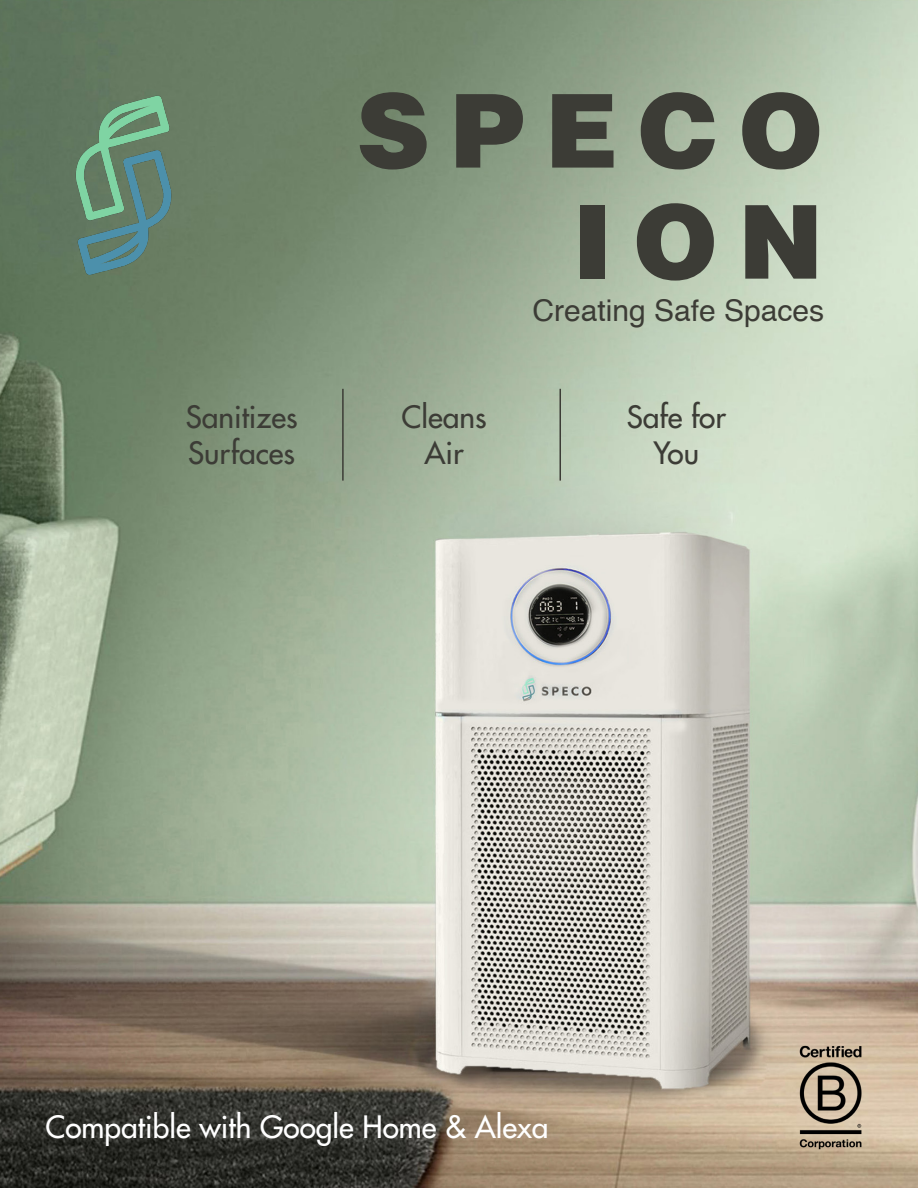
<style>
.page{position:relative;width:918px;height:1188px;background:#fff}
.page>*{position:absolute;margin:0;border:0;box-sizing:border-box;transform-origin:0 0}
.t1{font:900 102px "Helvetica";letter-spacing:.2em;color:#3c3c36}
.t2{font:30px "Futura";color:#3c3c36}
.t3{font:30px "Futura";color:#fff}
.t4{font:30px "Helvetica";color:#3c3c36}
</style>
<div class="page">
<img style="left:0;top:0;width:918px;height:1188px">
<img style="left:787px;top:1033px;width:82px;height:127px">
<img style="left:76px;top:94px;width:116px;height:182px">
<hr style="left:342px;top:389px;width:2px;height:92px;background:#3c3c36">
<hr style="left:560px;top:389px;width:1px;height:92px;background:#3c3c36">
<p class="t1" style="left:356px;top:64px;width:468px">SPECO</p>
<p class="t1" style="left:573px;top:175px;width:252px">ION</p>
<p class="t2" style="left:186px;top:398px;width:113px">Sanitizes</p>
<p class="t2" style="left:188px;top:434px;width:108px">Surfaces</p>
<p class="t2" style="left:402px;top:398px;width:87px">Cleans</p>
<p class="t2" style="left:425px;top:434px;width:41px">Air</p>
<p class="t4" style="left:532px;top:292px;width:293px">Creating Safe Spaces</p>
<p class="t2" style="left:627px;top:398px;width:101px">Safe for</p>
<p class="t2" style="left:653px;top:434px;width:47px">You</p>
<p class="t3" style="left:46px;top:1109px;width:504px">Compatible with Google Home &amp; Alexa</p>
</div>
